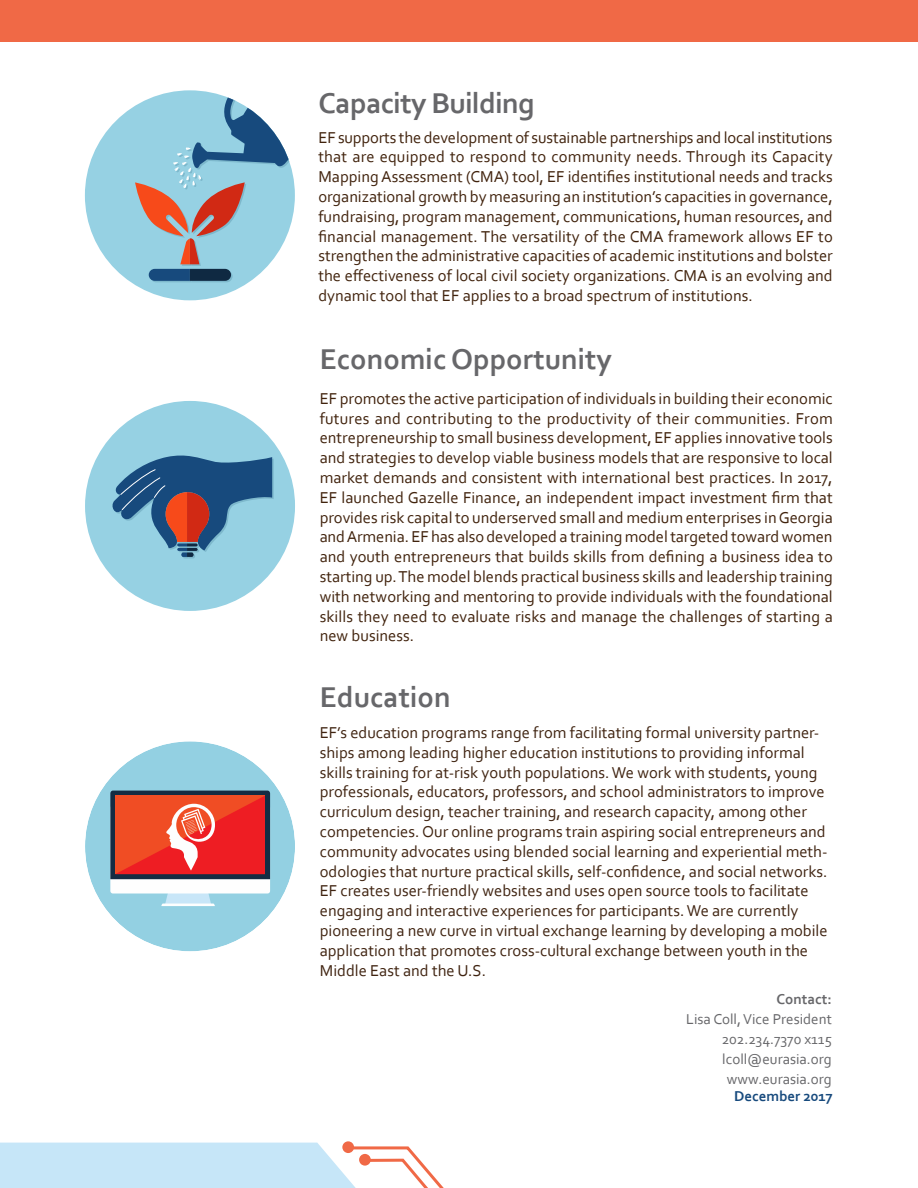
<style>
.page{position:relative;width:918px;height:1188px;background:#fff}
.page>*{position:absolute;margin:0;border:0;box-sizing:border-box;transform-origin:0 0}
.t1{font:700 30px "Corbel";color:#67676a}
.t2{font:700 30px "Corbel";letter-spacing:-.02em;color:#67676a}
.Body_Text{font:16.5px/19.8px "Corbel";color:#41230d;text-align:justify}
.t3{font:16.5px/19.8px "Corbel";color:#402411}
.t4{font:15px "Corbel";color:#67676a}
.t5{font:700 15px "Corbel";color:#174a7d}
.t6{font:700 15px "Corbel";color:#67676a}
</style>
<div class="page">
<div style="left:0;top:0;width:918px;height:41px;background:#f06946"></div>
<svg style="left:0;top:1143px;width:444px;height:45px"></svg>
<div style="left:359px;top:1154px;width:12px;height:12px;background:#f06946;border-radius:50%"></div>
<div style="left:342px;top:1141px;width:12px;height:12px;background:#f06946;border-radius:50%"></div>
<div style="left:85px;top:401px;width:210px;height:210px;background:#96d1e3;border-radius:50%"></div>
<svg style="left:112px;top:455px;width:162px;height:103px"></svg>
<div style="left:85px;top:741px;width:210px;height:210px;background:#93d0e2;border-radius:50%"></div>
<svg style="left:110px;top:791px;width:160px;height:115px;background:#ce6b65"></svg>
<div style="left:85px;top:90px;width:210px;height:210px;background:#96d1e3;border-radius:50%"></div>
<svg style="left:135px;top:90px;width:160px;height:192px"></svg>
<p class="t2" style="left:318px;top:85px;width:218px">Capacity Building</p>
<p class="Body_Text" style="left:318px;top:127px;width:516px">EF supports the development of sustainable partnerships and local institutions that are equipped to respond to community needs. Through its Capacity Mapping Assessment (CMA) tool, EF identifies institutional needs and tracks organizational growth by measuring an institution’s capacities in governance, fundraising, program management, communications, human resources, and financial management. The versatility of the CMA framework allows EF to strengthen the administrative capacities of academic institutions and bolster the effectiveness of local civil society organizations. CMA is an evolving and dynamic tool that EF applies to a broad spectrum of institutions.</p>
<p class="t1" style="left:320px;top:341px;width:294px">Economic Opportunity</p>
<p class="Body_Text" style="left:320px;top:388px;width:515px">EF promotes the active participation of individuals in building their economic futures and contributing to the productivity of their communities. From entrepreneurship to small business development, EF applies innovative tools and strategies to develop viable business models that are responsive to local market demands and consistent with international best practices. In 2017, EF launched Gazelle Finance, an independent impact investment firm that provides risk capital to underserved small and medium enterprises in Georgia and Armenia. EF has also developed a training model targeted toward women and youth entrepreneurs that builds skills from defining a business idea to starting up. The model blends practical business skills and leadership training with networking and mentoring to provide individuals with the foundational skills they need to evaluate risks and manage the challenges of starting a new business.</p>
<p class="t1" style="left:320px;top:678px;width:132px">Education</p>
<p class="t3" style="left:320px;top:722px;width:509px">EF’s education programs range from facilitating formal university partner&shy;ships among leading higher education institutions to providing informal skills training for at-risk youth populations. We work with students, young professionals, educators, professors, and school administrators to improve curriculum design, teacher training, and research capacity, among other competencies. Our online programs train aspiring social entrepreneurs and community advocates using blended social learning and experiential meth&shy;odologies that nurture practical skills, self-confidence, and social networks.<br>EF creates user-friendly websites and uses open source tools to facilitate engaging and interactive experiences for participants. We are currently pioneering a new curve in virtual exchange learning by developing a mobile application that promotes cross-cultural exchange between youth in the Middle East and the U.S.</p>
<p class="t6" style="left:776px;top:990px;width:57px">Contact:</p>
<p class="t4" style="left:686px;top:1010px;width:147px">Lisa Coll, Vice President</p>
<p class="t4" style="left:722px;top:1030px;width:111px">202.234.7370 x115</p>
<p class="t4" style="left:722px;top:1050px;width:111px">lcoll@eurasia.org</p>
<p class="t4" style="left:727px;top:1069px;width:107px">www.eurasia.org</p>
<p class="t5" style="left:734px;top:1087px;width:100px">December 2017</p>
</div>
